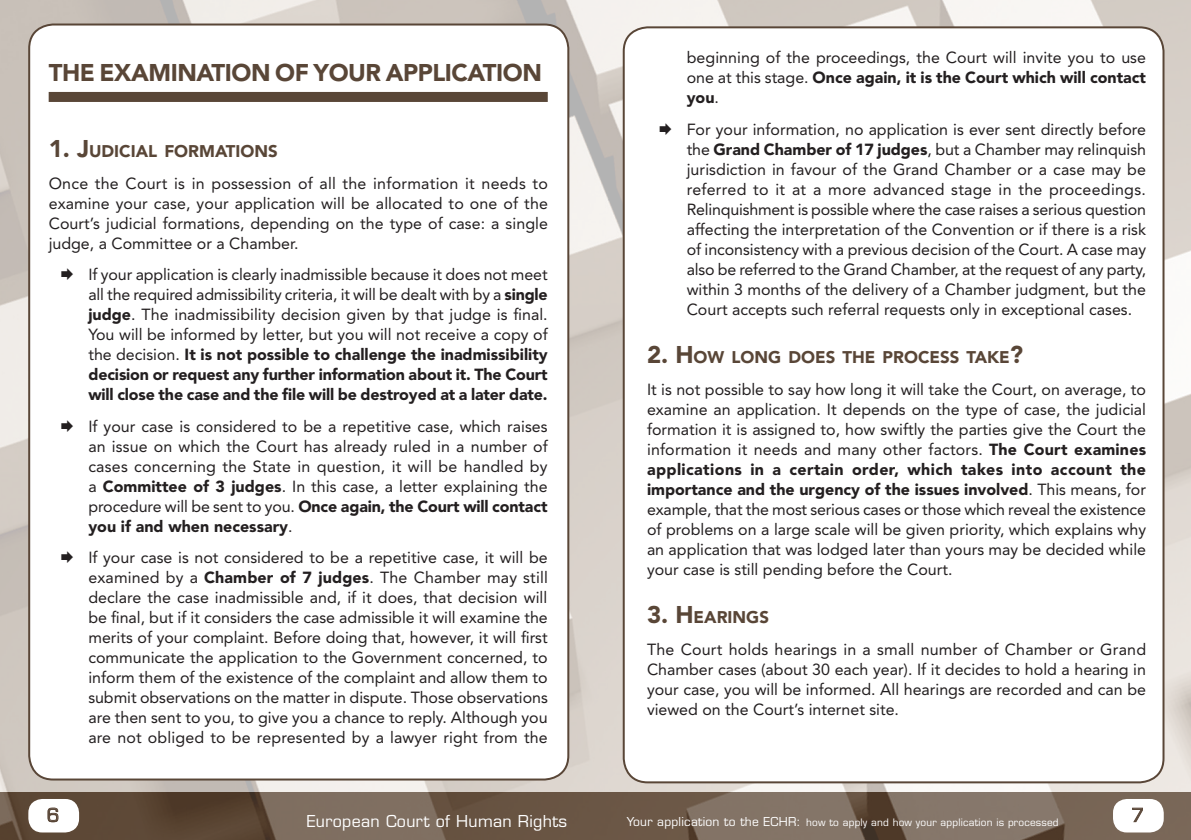
<style>
.page{position:relative;width:1191px;height:840px;background:#fff}
.page>*{position:absolute;margin:0;border:0;box-sizing:border-box;transform-origin:0 0}
.Titre_01{font:900 24px "Avenir LT Std";letter-spacing:-.02em;color:#594637}
.t1{font:18px "Eurostile LT Std";color:#594637}
.Titre_02_bis{font:900 16.8px "Avenir LT Std";color:#594637}
.Texte{font:16px/20px "Avenir LT Std";color:#231f20;text-align:justify}
.t2{font:16px "Eurostile LT Std";letter-spacing:.02em;color:#fff}
.t3{font:10px "Eurostile LT Std";letter-spacing:.02em;color:#fff}
.s1{font-size:24px}
.s2{font-weight:900}
.s3{font-size:12px}
</style>
<div class="page">
<img style="left:0;top:0;width:1191px;height:839px">
<div style="left:624px;top:27px;width:539px;height:754px;background:#fff;border-radius:24px"></div>
<div style="left:29px;top:24px;width:539px;height:755px;background:#fff;border-radius:24px"></div>
<svg style="left:0;top:791px;width:595px;height:48px;background:#726050"></svg>
<div style="left:1113px;top:798px;width:50px;height:34px;background:#fff;border-radius:14px"></div>
<svg style="left:1132px;top:807px;width:11px;height:15px"></svg>
<div style="left:49px;top:92px;width:499px;height:10px;background:#594637"></div>
<p class="Titre_01" style="left:49px;top:58px;width:495px">THE EXAMINATION OF YOUR APPLICATION</p>
<p class="Titre_02_bis" style="left:49px;top:141px;width:231px"><span class="s1">1. J</span>UDICIAL FORMATIONS</p>
<p class="Texte" style="left:49px;top:173px;width:501px">Once the Court is in possession of all the information it needs to examine your case, your application will be allocated to one of the Court’s judicial formations, depending on the type of case: a single judge, a Committee or a Chamber.</p>
<p class="Texte" style="left:88px;top:264px;width:461px;text-indent:-28px">◻ If your application is clearly inadmissible because it does not meet all the required admissibility criteria, it will be dealt with by a <span class="s2">single judge</span>. The inadmissibility decision given by that judge is final.<br>You will be informed by letter, but you will not receive a copy of the decision. <span class="s2">It is not possible to challenge the inadmissibility decision or request any further information about it. The Court will close the case and the file will be destroyed at a later date.</span></p>
<p class="Texte" style="left:88px;top:416px;width:461px;text-indent:-28px">◻ If your case is considered to be a repetitive case, which raises an issue on which the Court has already ruled in a number of cases concerning the State in question, it will be handled by a <span class="s2">Committee of 3 judges</span>. In this case, a letter explaining the procedure will be sent to you. <span class="s2">Once again, the Court will contact you if and when necessary</span>.</p>
<p class="Texte" style="left:88px;top:547px;width:461px;text-indent:-28px">◻ If your case is not considered to be a repetitive case, it will be examined by a <span class="s2">Chamber of 7 judges</span>. The Chamber may still declare the case inadmissible and, if it does, that decision will be final, but if it considers the case admissible it will examine the merits of your complaint. Before doing that, however, it will first communicate the application to the Government concerned, to inform them of the existence of the complaint and allow them to submit observations on the matter in dispute. Those observations are then sent to you, to give you a chance to reply. Although you are not obliged to be represented by a lawyer right from the</p>
<p class="Texte" style="left:686px;top:48px;width:461px">beginning of the proceedings, the Court will invite you to use one at this stage. <span class="s2">Once again, it is the Court which will contact you</span>.</p>
<p class="Texte" style="left:686px;top:119px;width:461px;text-indent:-28px">◻ For your information, no application is ever sent directly before the <span class="s2">Grand Chamber of 17 judges</span>, but a Chamber may relinquish jurisdiction in favour of the Grand Chamber or a case may be referred to it at a more advanced stage in the proceedings.<br>Relinquishment is possible where the case raises a serious question affecting the interpretation of the Convention or if there is a risk of inconsistency with a previous decision of the Court. A case may also be referred to the Grand Chamber, at the request of any party, within 3 months of the delivery of a Chamber judgment, but the Court accepts such referral requests only in exceptional cases.</p>
<p class="Titre_02_bis" style="left:647px;top:347px;width:378px"><span class="s1">2. H</span>OW LONG DOES THE PROCESS TAKE<span class="s1">?</span></p>
<p class="Texte" style="left:647px;top:379px;width:500px">It is not possible to say how long it will take the Court, on average, to examine an application. It depends on the type of case, the judicial formation it is assigned to, how swiftly the parties give the Court the information it needs and many other factors. <span class="s2">The Court examines applications in a certain order, which takes into account the importance and the urgency of the issues involved</span>. This means, for example, that the most serious cases or those which reveal the existence of problems on a large scale will be given priority, which explains why an application that was lodged later than yours may be decided while your case is still pending before the Court.</p>
<p class="Titre_02_bis" style="left:647px;top:606px;width:123px"><span class="s1">3. H</span>EARINGS</p>
<p class="Texte" style="left:647px;top:638px;width:500px">The Court holds hearings in a small number of Chamber or Grand Chamber cases (about 30 each year). If it decides to hold a hearing in your case, you will be informed. All hearings are recorded and can be viewed on the Court’s internet site.</p>
<p class="t1" style="left:47px;top:803px;width:14px">6</p>
<p class="t2" style="left:307px;top:810px;width:262px">European Court of Human Rights</p>
<p class="t3" style="left:626px;top:816px;width:433px"><span class="s3">Your application to the ECHR:</span> how to apply and how your application is processed</p>
<p class="t1" style="left:1131px;top:803px;width:14px">7</p>
</div>
